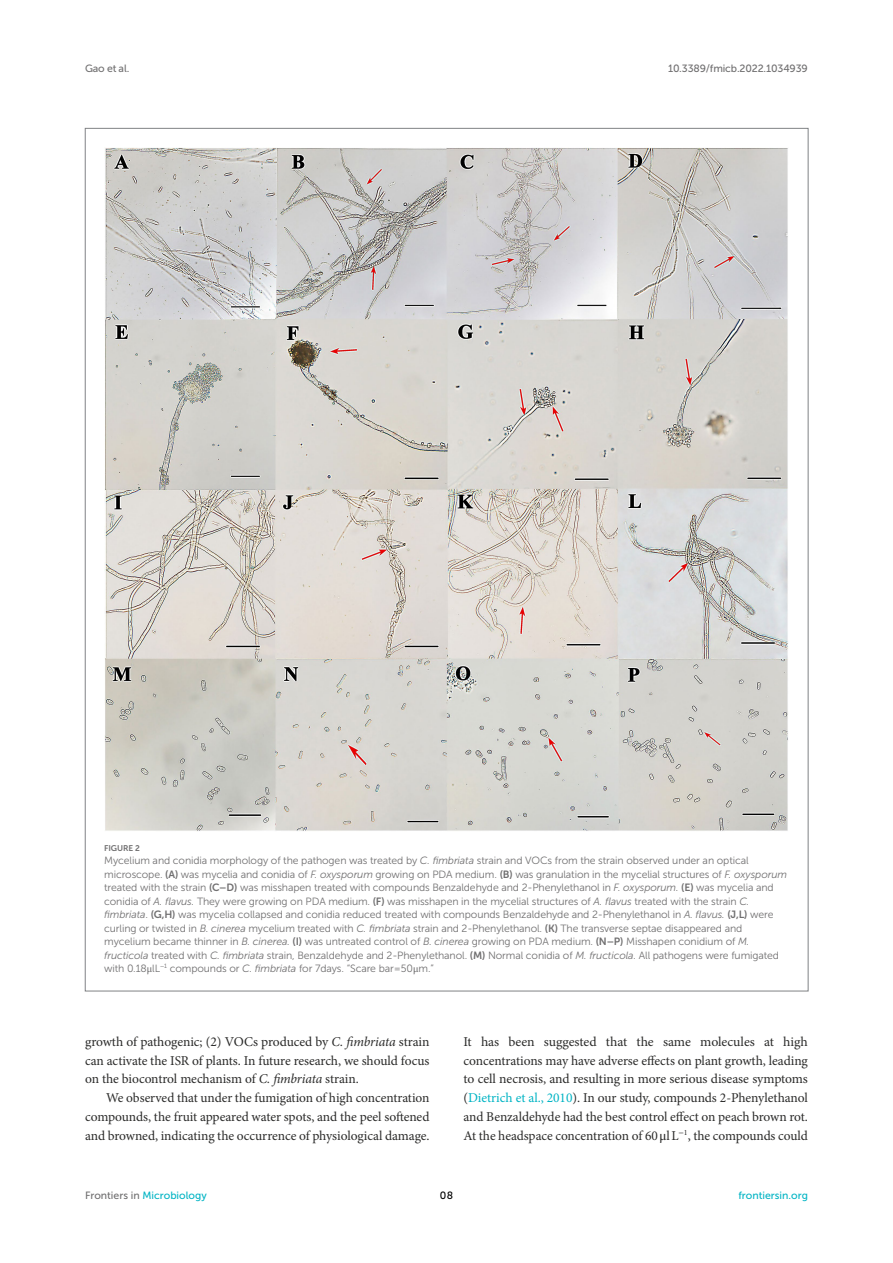
<style>
.page{position:relative;width:893px;height:1263px;background:#fff}
.page>*{position:absolute;margin:0;border:0;box-sizing:border-box;transform-origin:0 0}
.TEXT{font:13.5px/18.8px "Minion Pro";letter-spacing:-.005em;color:#2b2b2a;text-align:justify}
.FIG_LEG{font:10.5px/13.5px "Museo Sans 300";letter-spacing:-.01em;color:#706f70}
.t1{font:10.5px "Museo Sans 500";color:#00b4c4}
.t2{font:10.5px "Museo Sans 500";letter-spacing:-.015em;color:#706f70}
.t3{font:10.5px "Museo Sans 500";color:#000}
.FIG_HD{font:8.25px "Museo Sans 700";letter-spacing:-.01em;color:#706f70}
.s1{font-style:italic}
.s2{font-family:"Museo Sans 700"}
.s3{font-family:"STIX General"}
.s4{color:#00b4c4}
.s5{color:#706f70}
</style>
<div class="page">
<img style="left:104px;top:147px;width:684px;height:684px">
<p class="t2" style="left:85px;top:63px;width:46px">Gao et al.</p>
<p class="t2" style="left:668px;top:63px;width:141px">10.3389/fmicb.2022.1034939</p>
<p class="FIG_HD" style="left:104px;top:843px;width:37px">FIGURE 2</p>
<p class="FIG_LEG" style="left:104px;top:854px;width:684px">Mycelium and conidia morphology of the pathogen was treated by <span class="s1">C. fimbriata</span> strain and VOCs from the strain observed under an optical microscope. <span class="s2">(A)</span> was mycelia and conidia of <span class="s1">F. oxysporum</span> growing on PDA medium. <span class="s2">(B)</span> was granulation in the mycelial structures of <span class="s1">F. oxysporum </span>treated with the strain <span class="s2">(C–D)</span> was misshapen treated with compounds Benzaldehyde and 2-Phenylethanol in <span class="s1">F. oxysporum.</span> <span class="s2">(E)</span> was mycelia and conidia of <span class="s1">A. flavus.</span> They were growing on PDA medium. <span class="s2">(F)</span> was misshapen in the mycelial structures of <span class="s1">A. flavus</span> treated with the strain <span class="s1">C. fimbriata</span>. <span class="s2">(G,H)</span> was mycelia collapsed and conidia reduced treated with compounds Benzaldehyde and 2-Phenylethanol in <span class="s1">A. flavus.</span> <span class="s2">(J,L)</span> were curling or twisted in <span class="s1">B. cinerea</span> mycelium treated with <span class="s1">C. fimbriata</span> strain and 2-Phenylethanol. <span class="s2">(K)</span> The transverse septae disappeared and mycelium became thinner in <span class="s1">B. cinerea.</span> <span class="s2">(I)</span> was untreated control of <span class="s1">B. cinerea</span> growing on PDA medium. <span class="s2">(N–P)</span> Misshapen conidium of <span class="s1">M. fructicola</span> treated with <span class="s1">C. fimbriata</span> strain, Benzaldehyde and 2-Phenylethanol. <span class="s2">(M)</span> Normal conidia of <span class="s1">M. fructicola.</span> All pathogens were fumigated with 0.18 <span class="s3">μ</span>l L<sup>−</sup><sup>1</sup> compounds or <span class="s1">C. fimbriata</span> for 7 days. “Scare bar = 50 <span class="s3">μ</span>m.”</p>
<p class="TEXT" style="left:85px;top:1032px;width:346px">growth of pathogenic; (2) VOCs produced by <span class="s1">C. fimbriata</span> strain can activate the ISR of plants. In future research, we should focus on the biocontrol mechanism of <span class="s1">C. fimbriata</span> strain.</p>
<p class="TEXT" style="left:85px;top:1088px;width:346px;text-indent:21px">We observed that under the fumigation of high concentration compounds, the fruit appeared water spots, and the peel softened and browned, indicating the occurrence of physiological damage.</p>
<p class="TEXT" style="left:463px;top:1032px;width:346px">It has been suggested that the same molecules at high concentrations may have adverse effects on plant growth, leading to cell necrosis, and resulting in more serious disease symptoms (<span class="s4">Dietrich et al., 2010</span>). In our study, compounds 2-Phenylethanol and Benzaldehyde had the best control effect on peach brown rot.<br>At the headspace concentration of 60<span class="s3">μ</span>lL<sup>−</sup><sup>1</sup>, the compounds could</p>
<p class="t1" style="left:85px;top:1190px;width:123px"><span class="s5">Frontiers in</span> Microbiology</p>
<p class="t3" style="left:440px;top:1190px;width:15px">08</p>
<p class="t1" style="left:738px;top:1190px;width:71px">frontiersin.org</p>
</div>
